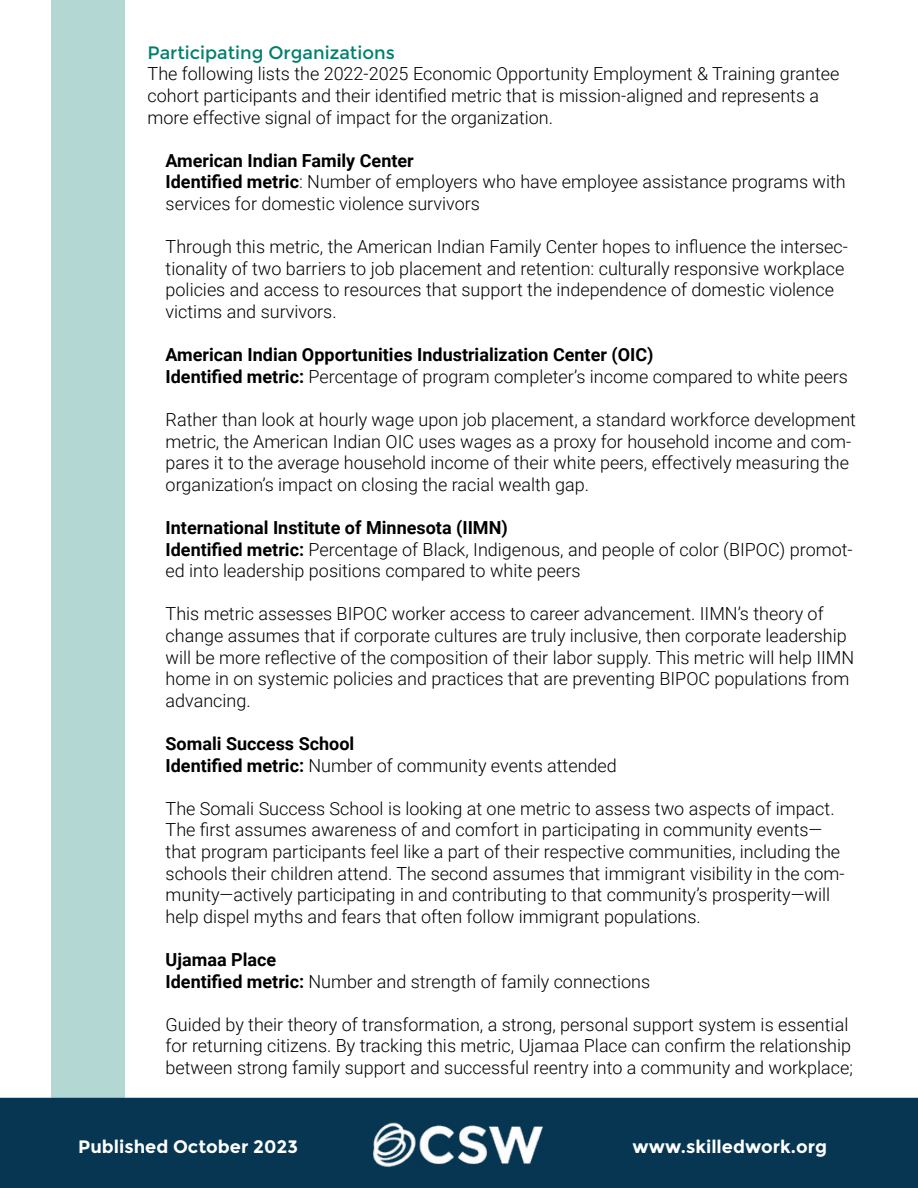
<style>
.page{position:relative;width:918px;height:1188px;background:#fff}
.page>*{position:absolute;margin:0;border:0;box-sizing:border-box;transform-origin:0 0}
.t1{font:300 18px/21.6px "Roboto";color:#000}
.t2{font:700 18px/21.6px "Roboto";color:#000}
.t3{font:700 18px "Montserrat";color:#fff}
.t4{font:18px "Montserrat";color:#007f6d}
.s1{font-weight:700}
.s2{font-weight:300}
</style>
<div class="page">
<div style="left:51px;top:0;width:74px;height:1188px;background:#b3d8d3"></div>
<div style="left:0;top:1098px;width:918px;height:90px;background:#063651"></div>
<img style="left:364px;top:1119px;width:184px;height:51px">
<p class="t4" style="left:148px;top:42px;width:249px">Participating Organizations</p>
<p class="t1" style="left:148px;top:63px;width:693px">The following lists the 2022-2025 Economic Opportunity Employment &amp; Training grantee cohort participants and their identified metric that is mission-aligned and represents a more effective signal of impact for the organization.</p>
<p class="t1" style="left:166px;top:149px;width:682px"><span class="s1">American Indian Family Center<br>Identified metric</span>: Number of employers who have employee assistance programs with services for domestic violence survivors</p>
<p class="t1" style="left:166px;top:235px;width:684px">Through this metric, the American Indian Family Center hopes to influence the intersec&shy;tionality of two barriers to job placement and retention: culturally responsive workplace policies and access to resources that support the independence of domestic violence victims and survivors.</p>
<p class="t2" style="left:166px;top:343px;width:684px">American Indian Opportunities Industrialization Center (OIC)<br>Identified metric: <span class="s2">Percentage of program completer’s income compared to white peers</span></p>
<p class="t1" style="left:166px;top:408px;width:692px">Rather than look at hourly wage upon job placement, a standard workforce development metric, the American Indian OIC uses wages as a proxy for household income and com&shy;pares it to the average household income of their white peers, effectively measuring the organization’s impact on closing the racial wealth gap.</p>
<p class="t1" style="left:166px;top:516px;width:689px"><span class="s1">International Institute of Minnesota (IIMN)<br>Identified metric:</span> Percentage of Black, Indigenous, and people of color (BIPOC) promot&shy;ed into leadership positions compared to white peers</p>
<p class="t1" style="left:166px;top:603px;width:690px">This metric assesses BIPOC worker access to career advancement. IIMN’s theory of change assumes that if corporate cultures are truly inclusive, then corporate leadership will be more reflective of the composition of their labor supply. This metric will help IIMN home in on systemic policies and practices that are preventing BIPOC populations from advancing.</p>
<p class="t2" style="left:166px;top:732px;width:453px">Somali Success School<br>Identified metric: <span class="s2">Number of community events attended</span></p>
<p class="t1" style="left:166px;top:797px;width:681px">The Somali Success School is looking at one metric to assess two aspects of impact.<br>The first assumes awareness of and comfort in participating in community events— that program participants feel like a part of their respective communities, including the schools their children attend. The second assumes that immigrant visibility in the com&shy;munity—actively participating in and contributing to that community’s prosperity—will help dispel myths and fears that often follow immigrant populations.</p>
<p class="t1" style="left:166px;top:948px;width:486px"><span class="s1">Ujamaa Place<br>Identified metric:</span> Number and strength of family connections</p>
<p class="t1" style="left:166px;top:1013px;width:689px">Guided by their theory of transformation, a strong, personal support system is essential for returning citizens. By tracking this metric, Ujamaa Place can confirm the relationship between strong family support and successful reentry into a community and workplace;</p>
<p class="t3" style="left:78px;top:1136px;width:221px">Published October 2023</p>
<p class="t3" style="left:633px;top:1136px;width:196px">www.skilledwork.org</p>
</div>
